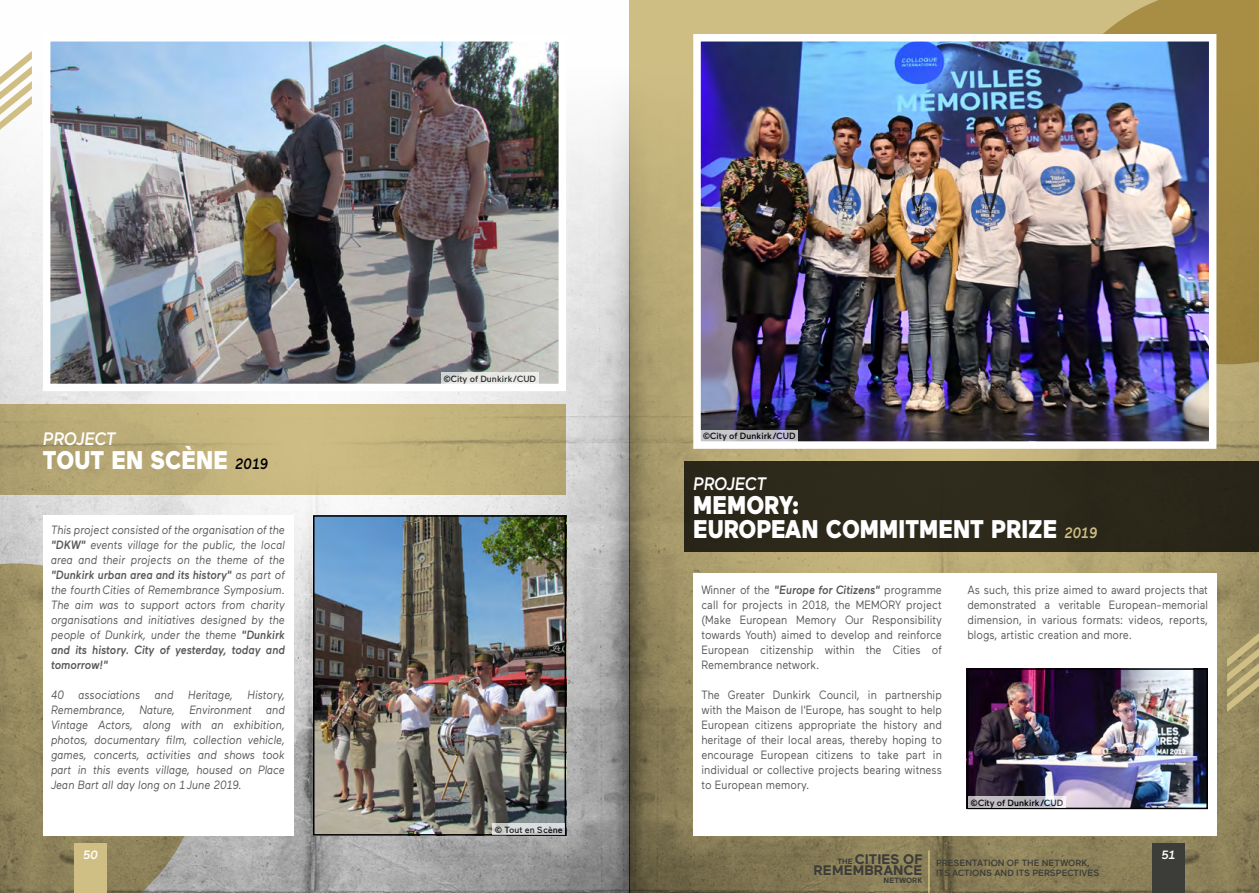
<style>
.page{position:relative;width:1259px;height:893px;background:#fff}
.page>*{position:absolute;margin:0;border:0;box-sizing:border-box;transform-origin:0 0}
.t1{font:900 25.5px/24px "Maax";color:#fff;scale:.9 1}
.t2{font:italic 500 18px "Maax";letter-spacing:-.01em;color:#fff;scale:.9 1}
.t3{font:700 13.8px/11.2px "Maax";color:#3c3c39;text-align:right}
.t4{font:12px/15px "Maax";color:#575756;text-align:justify;scale:.9 1}
.t5{font:italic 12px/15px "Maax";color:#575756;text-align:justify;scale:.9 1}
.t6{font:italic 500 12px "Maax";color:#fff}
.t7{font:500 9px "Maax";color:#000}
.t8{font:500 9px/10.8px "Maax";color:#3c3c39}
.t9{font:700 7.65px "Maax";color:#3c3c39}
.s1{font-weight:500;font-style:italic;font-size:15px;color:#000}
.s2{font-weight:500}
.s3{font-weight:500;font-style:italic;font-size:15px;color:#d0bf85}
.s4{font-weight:500;font-style:italic}
.s5{font-size:7.65px}
</style>
<div class="page">
<img style="left:0;top:0;width:1259px;height:893px">
<svg style="left:0;top:563px;width:204px;height:330px;background:#948964"></svg>
<svg style="left:1038px;top:0;width:221px;height:364px;background:#a8904b"></svg>
<div style="left:684px;top:462px;width:575px;height:90px;background:#2c281b"></div>
<svg style="left:0;top:404px;width:566px;height:91px;background:#bfaf79"></svg>
<img style="left:689px;top:30px;width:531px;height:423px">
<img style="left:39px;top:30px;width:531px;height:365px">
<div style="left:693px;top:573px;width:523px;height:263px;background:#fff"></div>
<div style="left:43px;top:515px;width:250px;height:321px;background:#fff"></div>
<img style="left:970px;top:671px;width:235px;height:135px">
<div style="left:967px;top:668px;width:241px;height:141px;border:2px solid #000"></div>
<img style="left:316px;top:518px;width:247px;height:315px">
<div style="left:313px;top:515px;width:253px;height:321px;border:2px solid #000"></div>
<div style="left:74px;top:844px;width:33px;height:49px;background:#d0bf85"></div>
<div style="left:1152px;top:844px;width:32px;height:49px;background:#3c3c39"></div>
<hr style="left:928px;top:850px;width:1px;height:43px;background:#d0bf85">
<svg style="left:1227px;top:595px;width:32px;height:117px;background:#a7996a"></svg>
<svg style="left:0;top:51px;width:32px;height:117px"></svg>
<svg style="left:701px;top:430px;width:96px;height:11px"></svg>
<svg style="left:968px;top:796px;width:97px;height:12px"></svg>
<svg style="left:441px;top:373px;width:97px;height:11px"></svg>
<svg style="left:492px;top:823px;width:73px;height:12px"></svg>
<h2 class="t2" style="left:43px;top:429px;width:83px">PROJECT</h2>
<h1 class="t1" style="left:43px;top:448px;width:252px">TOUT EN SCÈNE <span class="s1">2019</span></h1>
<p class="t5" style="left:51px;top:522px;width:261px">This project consisted of the organisation of the <span class="s2">"DKW"</span> events village for the public, the local area and their projects on the theme of the <span class="s2">"Dunkirk urban area and its history"</span> as part of the fourth Cities of Remembrance Symposium.<br>The aim was to support actors from charity organisations and initiatives designed by the people of Dunkirk, under the theme <span class="s2">"Dunkirk and its history. City of yesterday, today and tomorrow!"</span></p>
<p class="t5" style="left:51px;top:687px;width:261px">40 associations and Heritage, History, Remembrance, Nature, Environment and Vintage Actors, along with an exhibition, photos, documentary film, collection vehicle, games, concerts, activities and shows took part in this events village, housed on Place Jean Bart all day long on 1 June 2019.</p>
<p class="t7" style="left:443px;top:374px;width:94px">©City of Dunkirk/CUD</p>
<p class="t7" style="left:495px;top:825px;width:69px">© Tout en Scène</p>
<p class="t7" style="left:703px;top:431px;width:94px">©City of Dunkirk/CUD</p>
<h2 class="t2" style="left:693px;top:474px;width:83px">PROJECT</h2>
<h1 class="t1" style="left:693px;top:493px;width:450px">MEMORY:<br>EUROPEAN COMMITMENT PRIZE <span class="s3">2019</span></h1>
<p class="t4" style="left:701px;top:583px;width:269px">Winner of the <span class="s4">"Europe for Citizens"</span> programme call for projects in 2018, the MEMORY project (Make European Memory Our Responsibility towards Youth) aimed to develop and reinforce European citizenship within the Cities of Remembrance network.</p>
<p class="t4" style="left:701px;top:688px;width:269px">The Greater Dunkirk Council, in partnership with the Maison de l'Europe, has sought to help European citizens appropriate the history and heritage of their local areas, thereby hoping to encourage European citizens to take part in individual or collective projects bearing witness to European memory.</p>
<p class="t4" style="left:967px;top:583px;width:269px">As such, this prize aimed to award projects that demonstrated a veritable European-memorial dimension, in various formats: videos, reports, blogs, artistic creation and more.</p>
<p class="t7" style="left:970px;top:798px;width:94px">©City of Dunkirk/CUD</p>
<p class="t6" style="left:83px;top:849px;width:16px">50</p>
<p class="t6" style="left:1161px;top:849px;width:15px">51</p>
<p class="t3" style="left:813px;top:854px;width:110px"><span class="s5">THE</span> CITIES OF<br>REMEMBRANCE</p>
<p class="t9" style="left:883px;top:876px;width:40px">NETWORK</p>
<p class="t8" style="left:936px;top:857px;width:165px">PRESENTATION OF THE NETWORK,<br>ITS ACTIONS AND ITS PERSPECTIVES</p>
</div>
